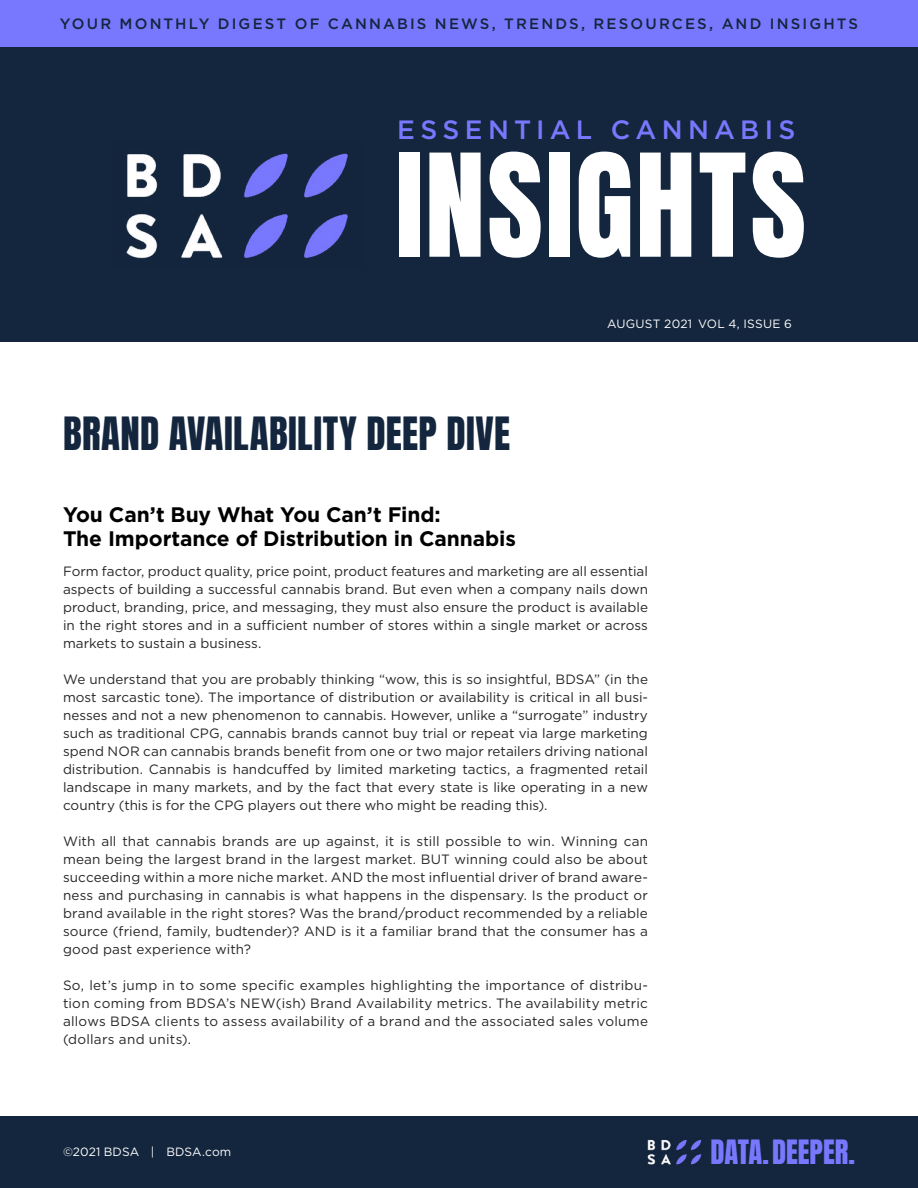
<style>
.page{position:relative;width:918px;height:1188px;background:#fff}
.page>*{position:absolute;margin:0;border:0;box-sizing:border-box;transform-origin:0 0}
.t1{font:121.35px "Anton";letter-spacing:.015em;color:#fff}
.t2{font:39px "Anton";letter-spacing:.01em;color:#14263d}
.t3{font:28.5px "Anton";color:#7878ff}
.t4{font:500 26.4px "Gotham";letter-spacing:.2em;color:#7878ff}
.SH1{font:700 21px/24px "Gotham";letter-spacing:-.005em;color:#000}
.t5{font:500 15px "Gotham";letter-spacing:.145em;color:#14263d}
.Para{font:13.5px/18px "Gotham";letter-spacing:.005em;color:#262626;text-align:justify}
.t6{font:12px "Gotham";letter-spacing:.015em;color:#fff}
</style>
<div class="page">
<div style="left:0;top:1116px;width:918px;height:72px;background:#14263d"></div>
<img style="left:647px;top:1139px;width:55px;height:26px">
<div style="left:0;top:0;width:918px;height:342px;background:#14263d"></div>
<img style="left:126px;top:153px;width:222px;height:106px">
<div style="left:0;top:0;width:918px;height:47px;background:#7878ff"></div>
<p class="t5" style="left:60px;top:14px;width:800px">YOUR MONTHLY DIGEST OF CANNABIS NEWS, TRENDS, RESOURCES, AND INSIGHTS</p>
<h3 class="t4" style="left:397px;top:113px;width:400px">ESSENTIAL CANNABIS</h3>
<h1 class="t1" style="left:396px;top:144px;width:412px">INSIGHTS</h1>
<h1 class="t2" style="left:63px;top:414px;width:449px">BRAND AVAILABILITY DEEP DIVE</h1>
<p class="t6" style="left:607px;top:316px;width:186px">AUGUST 2021 VOL 4, ISSUE 6</p>
<p class="SH1" style="left:63px;top:502px;width:454px">You Can’t Buy What You Can’t Find:<br>The Importance of Distribution in Cannabis</p>
<p class="Para" style="left:63px;top:562px;width:586px">Form factor, product quality, price point, product features and marketing are all essential aspects of building a successful cannabis brand. But even when a company nails down product, branding, price, and messaging, they must also ensure the product is available in the right stores and in a sufficient number of stores within a single market or across markets to sustain a business.</p>
<p class="Para" style="left:63px;top:670px;width:587px">We understand that you are probably thinking “wow, this is so insightful, BDSA” (in the most sarcastic tone). The importance of distribution or availability is critical in all busi&shy;nesses and not a new phenomenon to cannabis. However, unlike a “surrogate” industry such as traditional CPG, cannabis brands cannot buy trial or repeat via large marketing spend NOR can cannabis brands benefit from one or two major retailers driving national distribution. Cannabis is handcuffed by limited marketing tactics, a fragmented retail landscape in many markets, and by the fact that every state is like operating in a new country (this is for the CPG players out there who might be reading this).</p>
<p class="Para" style="left:63px;top:832px;width:587px">With all that cannabis brands are up against, it is still possible to win. Winning can mean being the largest brand in the largest market. BUT winning could also be about succeeding within a more niche market. AND the most influential driver of brand aware&shy;ness and purchasing in cannabis is what happens in the dispensary. Is the product or brand available in the right stores? Was the brand/product recommended by a reliable source (friend, family, budtender)? AND is it a familiar brand that the consumer has a good past experience with?</p>
<p class="Para" style="left:63px;top:976px;width:587px">So, let’s jump in to some specific examples highlighting the importance of distribu&shy;tion coming from BDSA’s NEW(ish) Brand Availability metrics. The availability metric allows BDSA clients to assess availability of a brand and the associated sales volume (dollars and units).</p>
<p class="t6" style="left:63px;top:1144px;width:170px">©2021 BDSA | BDSA.com</p>
<h3 class="t3" style="left:710px;top:1138px;width:146px">DATA.DEEPER.</h3>
</div>
